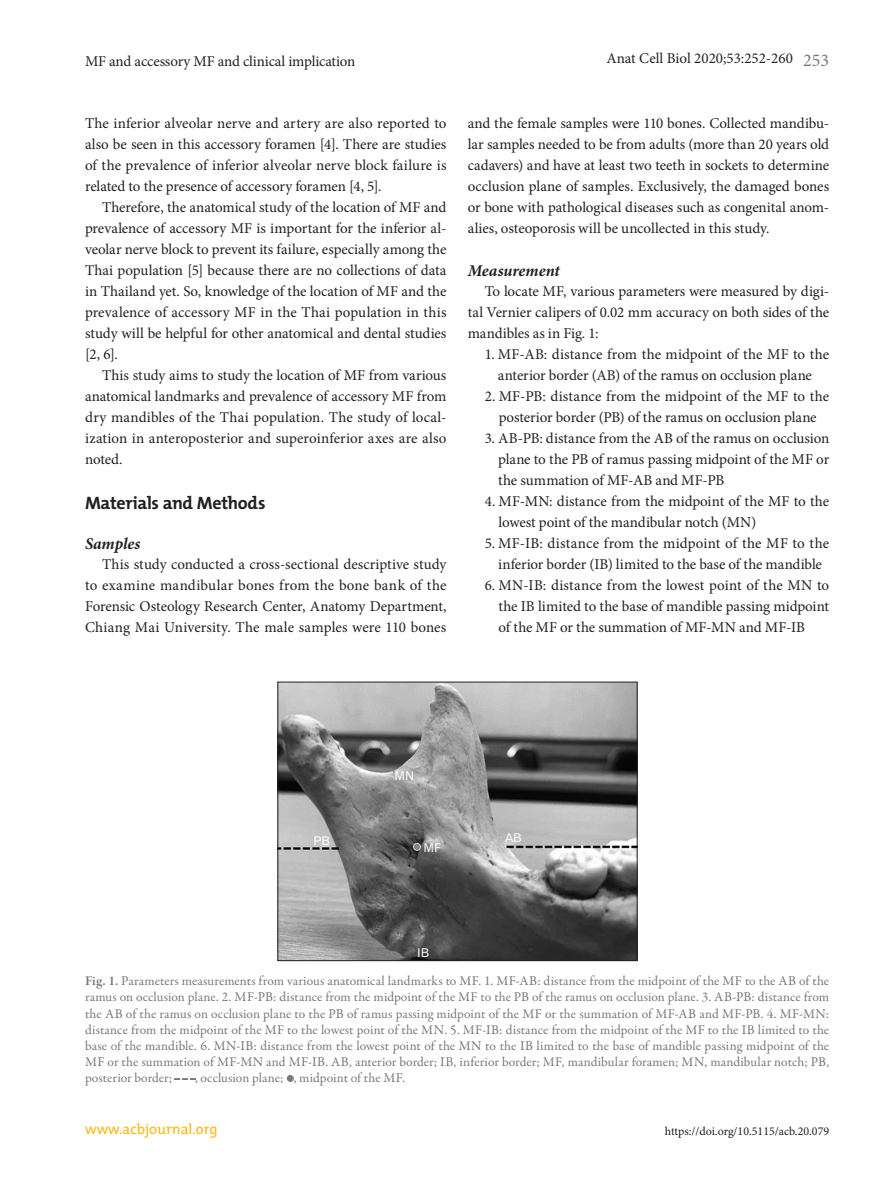
<style>
.page{position:relative;width:893px;height:1191px;background:#fff}
.page>*{position:absolute;margin:0;border:0;box-sizing:border-box;transform-origin:0 0}
.서론{font:700 18px "The Mix";letter-spacing:-.015em;color:#231f20}
._1__제목{font:italic 700 16.5px "Minion Pro";letter-spacing:-.005em;color:#231f20}
.본문{font:15px/21px "Minion Pro";letter-spacing:-.005em;color:#231f20;text-align:justify}
.t1{font:14.7px "The Mix";color:#fcb814}
.그림설명{font:13.5px/16.2px "Garamond Premr Pro";color:#76787b;text-align:justify}
.t2{font:12px "Minion Pro";color:#231f20}
.t3{font:12px "Gothic 720 BT Roman B";color:#fff}
.s1{font-size:18px;color:#76787b}
.s2{font-weight:600}
.s3{font-family:"Times New Roman"}
.s4{font-family:"Times New Roman";font-weight:700}
</style>
<div class="page">
<img style="left:280px;top:684px;width:355px;height:275px">
<div style="left:278px;top:682px;width:359px;height:279px;border:1px solid #231f20"></div>
<div style="left:413px;top:843px;width:7px;height:7px;background:#808285;border-radius:50%"></div>
<div style="left:413px;top:843px;width:8px;height:7px;border:1px solid #d1d2d4;border-radius:50%"></div>
<p class="본문" style="left:85px;top:50px;width:272px">MF and accessory MF and clinical implication</p>
<p class="본문" style="left:85px;top:113px;width:363px">The inferior alveolar nerve and artery are also reported to also be seen in this accessory foramen [4]. There are studies of the prevalence of inferior alveolar nerve block failure is related to the presence of accessory foramen [4, 5].</p>
<p class="본문" style="left:85px;top:197px;width:363px;text-indent:17px">Therefore, the anatomical study of the location of MF and prevalence of accessory MF is important for the inferior al&shy;veolar nerve block to prevent its failure, especially among the Thai population [5] because there are no collections of data in Thailand yet. So, knowledge of the location of MF and the prevalence of accessory MF in the Thai population in this study will be helpful for other anatomical and dental studies [2, 6].</p>
<p class="본문" style="left:85px;top:365px;width:363px;text-indent:17px">This study aims to study the location of MF from various anatomical landmarks and prevalence of accessory MF from dry mandibles of the Thai population. The study of local&shy;ization in anteroposterior and superoinferior axes are also noted.</p>
<p class="서론" style="left:85px;top:488px;width:182px">Materials and Methods</p>
<p class="_1__제목" style="left:85px;top:532px;width:57px">Samples</p>
<p class="본문" style="left:85px;top:554px;width:363px;text-indent:17px">This study conducted a cross-sectional descriptive study to examine mandibular bones from the bone bank of the Forensic Osteology Research Center, Anatomy Department, Chiang Mai University. The male samples were 110 bones</p>
<p class="본문" style="left:606px;top:48px;width:224px">Anat Cell Biol 2020;53:252-260 <span class="s1">253</span></p>
<p class="본문" style="left:468px;top:113px;width:363px">and the female samples were 110 bones. Collected mandibu&shy;lar samples needed to be from adults (more than 20 years old cadavers) and have at least two teeth in sockets to determine occlusion plane of samples. Exclusively, the damaged bones or bone with pathological diseases such as congenital anom&shy;alies, osteoporosis will be uncollected in this study.</p>
<p class="_1__제목" style="left:468px;top:259px;width:94px">Measurement</p>
<p class="본문" style="left:468px;top:281px;width:363px;text-indent:17px">To locate MF, various parameters were measured by digi&shy;tal Vernier calipers of 0.02 mm accuracy on both sides of the mandibles as in Fig. 1:</p>
<p class="본문" style="left:485px;top:344px;width:346px;text-align:center">1. MF-AB: distance from the midpoint of the MF to the anterior border (AB) of the ramus on occlusion plane</p>
<p class="본문" style="left:485px;top:386px;width:346px;text-align:center">2. MF-PB: distance from the midpoint of the MF to the posterior border (PB) of the ramus on occlusion plane</p>
<p class="본문" style="left:498px;top:428px;width:333px;text-indent:-13px">3. AB-PB: distance from the AB of the ramus on occlusion plane to the PB of ramus passing midpoint of the MF or the summation of MF-AB and MF-PB</p>
<p class="본문" style="left:499px;top:491px;width:332px;text-indent:-14px">4. MF-MN: distance from the midpoint of the MF to the lowest point of the mandibular notch (MN)</p>
<p class="본문" style="left:485px;top:533px;width:346px;text-align:center">5. MF-IB: distance from the midpoint of the MF to the inferior border (IB) limited to the base of the mandible</p>
<p class="본문" style="left:498px;top:575px;width:332px;text-indent:-14px">6. MN-IB: distance from the lowest point of the MN to the IB limited to the base of mandible passing midpoint of the MF or the summation of MF-MN and MF-IB</p>
<p class="t3" style="left:394px;top:769px;width:21px">MN</p>
<p class="t3" style="left:314px;top:833px;width:18px">PB</p>
<p class="t3" style="left:505px;top:831px;width:18px">AB</p>
<p class="t3" style="left:424px;top:841px;width:19px">MF</p>
<p class="t3" style="left:417px;top:945px;width:14px">IB</p>
<p class="그림설명" style="left:85px;top:973px;width:746px"><span class="s2">Fig. 1.</span> Parameters measurements from various anatomical landmarks to MF. 1. MF-AB: distance from the midpoint of the MF to the AB of the ramus on occlusion plane. 2. MF-PB: distance from the midpoint of the MF to the PB of the ramus on occlusion plane. 3. AB-PB: distance from the AB of the ramus on occlusion plane to the PB of ramus passing midpoint of the MF or the summation of MF-AB and MF-PB. 4. MF-MN: distance from the midpoint of the MF to the lowest point of the MN. 5. MF-IB: distance from the midpoint of the MF to the IB limited to the base of the mandible. 6. MN-IB: distance from the lowest point of the MN to the IB limited to the base of mandible passing midpoint of the MF or the summation of MF-MN and MF-IB. AB, anterior border; IB, inferior border; MF, mandibular foramen; MN, mandibular notch; PB, posterior border; <span class="s3">‾ ‾ ‾</span>, occlusion plane; <span class="s4">●</span>, midpoint of the MF.</p>
<p class="t1" style="left:85px;top:1117px;width:134px">www.acbjournal.org</p>
<p class="t2" style="left:665px;top:1123px;width:166px">https://doi.org/10.5115/acb.20.079</p>
</div>
